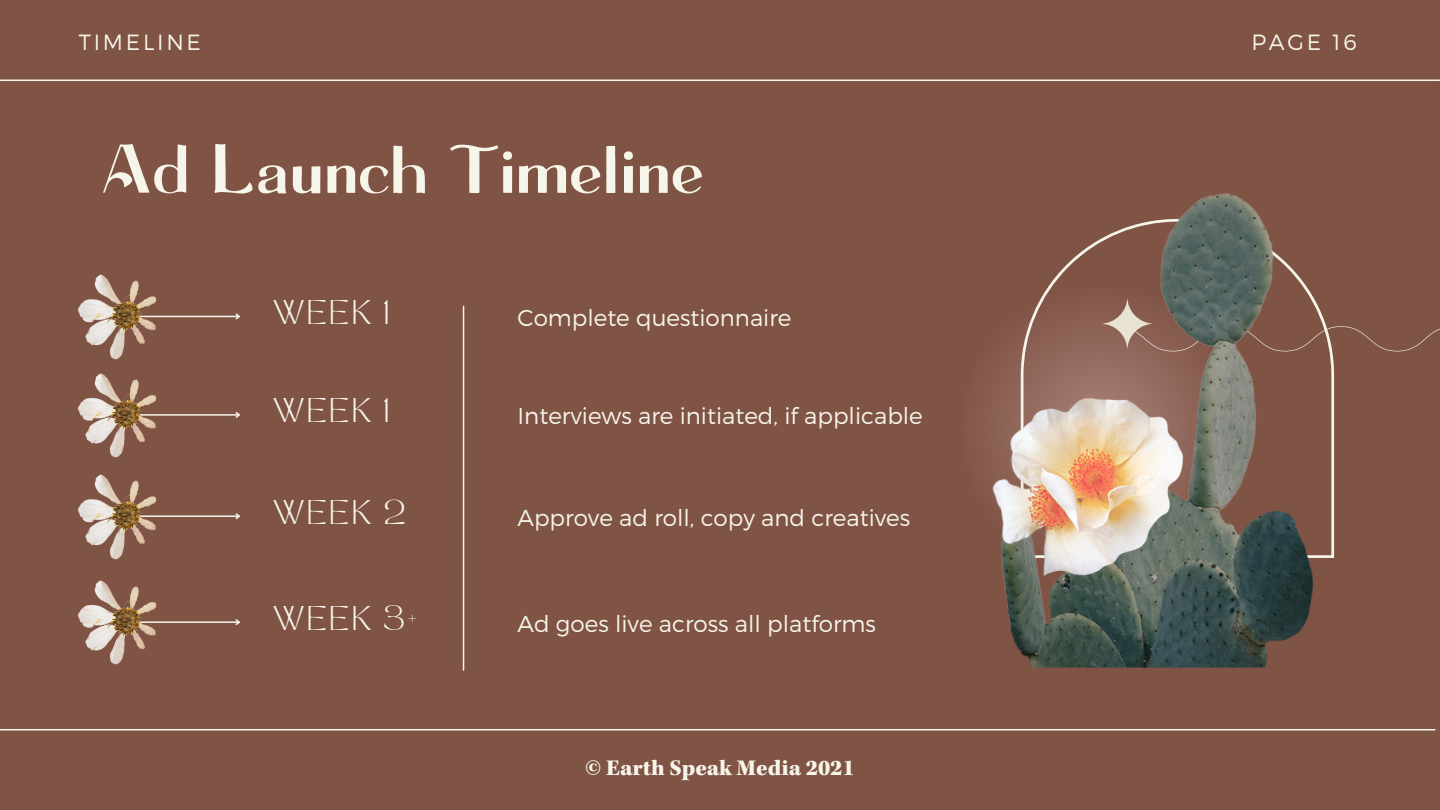
<style>
.page{position:relative;width:1440px;height:810px;background:#805445}
.page>*{position:absolute;margin:0;border:0;box-sizing:border-box;transform-origin:0 0}
.t1{font:70px "CN Garden Regular p O5 bel E2 q W3 Qg 8 Gz 0";color:#f6f5ea}
.t2{font:24px "TAN MON CHERI Regular";letter-spacing:.1em;color:#f6f5ea}
.t3{font:300 23px "Montserrat";color:#f6f5ea}
.t4{font:900 23px "Kepler Std";color:#f6f5ea}
.t5{font:300 22px "Montserrat";letter-spacing:.125em;color:#f6f5ea}
</style>
<div class="page">
<hr style="left:0;top:79px;width:1439px;height:2px;background:#f6f5ea">
<hr style="left:0;top:729px;width:1435px;height:2px;background:#f6f5ea">
<hr style="left:463px;top:306px;width:1px;height:364px;background:#f6f5ea">
<hr style="left:116px;top:414px;width:123px;height:2px;background:#f6f5ea">
<svg style="left:234px;top:412px;width:6px;height:6px"></svg>
<img style="left:77px;top:373px;width:107px;height:85px">
<hr style="left:116px;top:515px;width:123px;height:2px;background:#f6f5ea">
<svg style="left:234px;top:513px;width:6px;height:7px"></svg>
<img style="left:78px;top:474px;width:106px;height:86px">
<hr style="left:116px;top:316px;width:123px;height:1px;background:#f6f5ea">
<svg style="left:234px;top:313px;width:6px;height:7px"></svg>
<img style="left:78px;top:274px;width:106px;height:86px">
<hr style="left:116px;top:621px;width:123px;height:2px;background:#f6f5ea">
<svg style="left:234px;top:619px;width:6px;height:6px"></svg>
<img style="left:77px;top:580px;width:107px;height:85px">
<svg style="left:1347px;top:326px;width:93px;height:25px"></svg>
<img style="left:985px;top:193px;width:362px;height:475px">
<p class="t5" style="left:79px;top:27px;width:124px">TIMELINE</p>
<p class="t5" style="left:1251px;top:27px;width:107px">PAGE 16</p>
<p class="t1" style="left:101px;top:139px;width:604px">Ad Launch Timeline</p>
<p class="t2" style="left:274px;top:299px;width:117px">WEEK 1</p>
<p class="t3" style="left:518px;top:303px;width:275px">Complete questionnaire</p>
<p class="t2" style="left:274px;top:398px;width:117px">WEEK 1</p>
<p class="t3" style="left:518px;top:401px;width:407px">Interviews are initiated, if applicable</p>
<p class="t2" style="left:274px;top:499px;width:133px">WEEK 2</p>
<p class="t3" style="left:518px;top:502px;width:394px">Approve ad roll, copy and creatives</p>
<p class="t2" style="left:274px;top:605px;width:146px">WEEK 3+</p>
<p class="t3" style="left:518px;top:608px;width:360px">Ad goes live across all platforms</p>
<p class="t4" style="left:585px;top:759px;width:271px">© Earth Speak Media 2021</p>
</div>
